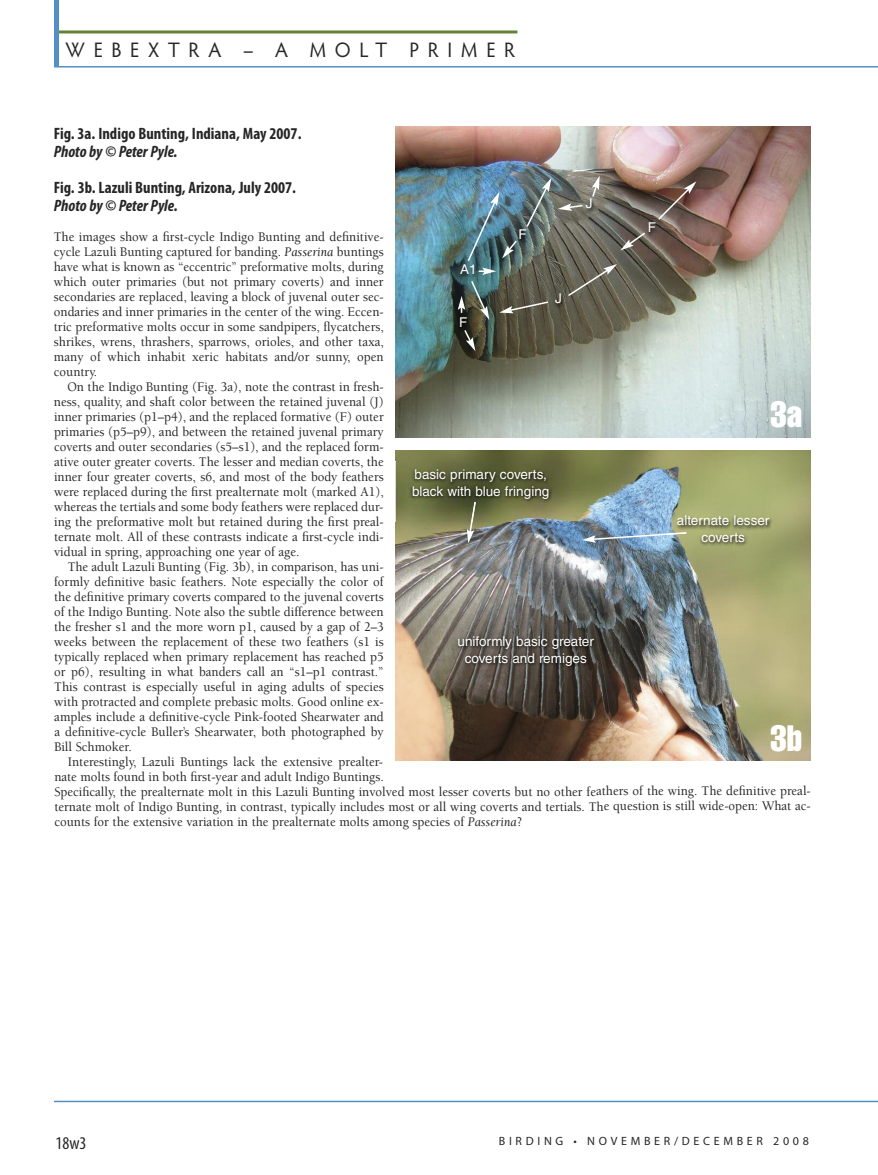
<style>
.page{position:relative;width:878px;height:1175px;background:#fff}
.page>*{position:absolute;margin:0;border:0;box-sizing:border-box;transform-origin:0 0}
.t1{font:36px "Helvetica LT Std Comp";color:#fff}
.t2{font:21px "Hypatia Sans Pro";letter-spacing:.44em;color:#272627;scale:.95 1}
.t3{font:condensed 18px "Myriad Pro";color:#272627}
.t4{font:700 condensed 16.5px "Myriad Pro";color:#272627}
.t5{font:italic 700 condensed 16.5px "Myriad Pro";color:#272627}
.t6{font:500 13.5px/15px "Berkeley Std";color:#272627;text-align:justify;scale:.95 1}
.t7{font:13.5px/16.2px "Helvetica LT Std";color:#fff;text-align:center}
.t8{font:12px "Myriad Pro";letter-spacing:.31em;color:#272627}
.s1{font-weight:400;font-style:italic}
</style>
<div class="page">
<hr style="left:54px;top:1100px;width:824px;height:2px;background:#5390c5">
<hr style="left:54px;top:66px;width:824px;height:1px;background:#5390c5">
<hr style="left:54px;top:30px;width:463px;height:3px;background:#648334">
<div style="left:54px;top:0;width:5px;height:67px;background:#5390c5"></div>
<img style="left:395px;top:126px;width:415px;height:311px">
<img style="left:395px;top:450px;width:415px;height:311px">
<img style="left:451px;top:257px;width:7px;height:33px">
<img style="left:452px;top:309px;width:36px;height:33px">
<img style="left:640px;top:215px;width:36px;height:33px">
<img style="left:578px;top:191px;width:36px;height:33px">
<img style="left:551px;top:286px;width:33px;height:33px">
<svg style="left:566px;top:264px;width:51px;height:33px;background:#706d60"></svg>
<svg style="left:467px;top:522px;width:10px;height:21px"></svg>
<svg style="left:582px;top:531px;width:80px;height:12px"></svg>
<svg style="left:558px;top:203px;width:26px;height:8px"></svg>
<svg style="left:620px;top:231px;width:26px;height:19px"></svg>
<svg style="left:591px;top:176px;width:8px;height:22px"></svg>
<svg style="left:463px;top:328px;width:12px;height:23px"></svg>
<img style="left:458px;top:178px;width:93px;height:142px">
<svg style="left:656px;top:181px;width:40px;height:40px;background:#765e54"></svg>
<img style="left:395px;top:462px;width:174px;height:60px">
<img style="left:471px;top:502px;width:5px;height:20px">
<img style="left:439px;top:629px;width:175px;height:60px">
<img style="left:662px;top:508px;width:124px;height:49px">
<img style="left:662px;top:532px;width:24px;height:3px">
<h2 class="t2" style="left:66px;top:37px;width:474px">WEBEXTRA – A MOLT PRIMER</h2>
<p class="t4" style="left:54px;top:127px;width:249px">Fig. 3a. Indigo Bunting, Indiana, May 2007.</p>
<p class="t5" style="left:54px;top:145px;width:125px">Photo by © Peter Pyle.</p>
<p class="t4" style="left:54px;top:181px;width:244px">Fig. 3b. Lazuli Bunting, Arizona, July 2007.</p>
<p class="t5" style="left:54px;top:199px;width:125px">Photo by © Peter Pyle.</p>
<p class="t6" style="left:54px;top:230px;width:349px">The images show a first-cycle Indigo Bunting and definitive&shy;cycle Lazuli Bunting captured for banding. <span class="s1">Passerina</span> buntings have what is known as “eccentric” preformative molts, during which outer primaries (but not primary coverts) and inner secondaries are replaced, leaving a block of juvenal outer sec&shy;ondaries and inner primaries in the center of the wing. Eccen&shy;tric preformative molts occur in some sandpipers, flycatchers, shrikes, wrens, thrashers, sparrows, orioles, and other taxa, many of which inhabit xeric habitats and/or sunny, open country.</p>
<p class="t6" style="left:54px;top:380px;width:348px;text-indent:13px">On the Indigo Bunting (Fig. 3a), note the contrast in fresh&shy;ness, quality, and shaft color between the retained juvenal (J) inner primaries (p1–p4), and the replaced formative (F) outer primaries (p5–p9), and between the retained juvenal primary coverts and outer secondaries (s5–s1), and the replaced form&shy;ative outer greater coverts. The lesser and median coverts, the inner four greater coverts, s6, and most of the body feathers were replaced during the first prealternate molt (marked A1), whereas the tertials and some body feathers were replaced dur&shy;ing the preformative molt but retained during the first preal&shy;ternate molt. All of these contrasts indicate a first-cycle indi&shy;vidual in spring, approaching one year of age.</p>
<p class="t6" style="left:54px;top:560px;width:348px;text-indent:13px">The adult Lazuli Bunting (Fig. 3b), in comparison, has uni&shy;formly definitive basic feathers. Note especially the color of the definitive primary coverts compared to the juvenal coverts of the Indigo Bunting. Note also the subtle difference between the fresher s1 and the more worn p1, caused by a gap of 2–3 weeks between the replacement of these two feathers (s1 is typically replaced when primary replacement has reached p5 or p6), resulting in what banders call an “s1–p1 contrast.” This contrast is especially useful in aging adults of species with protracted and complete prebasic molts. Good online ex&shy;amples include a definitive-cycle Pink-footed Shearwater and a definitive-cycle Buller’s Shearwater, both photographed by Bill Schmoker.</p>
<p class="t6" style="left:54px;top:755px;width:797px;text-align:left;text-indent:13px">Interestingly, Lazuli Buntings lack the extensive prealter-<br>nate molts found in both first-year and adult Indigo Buntings.<br>Specifically, the prealternate molt in this Lazuli Bunting involved most lesser coverts but no other feathers of the wing. The definitive preal&shy;ternate molt of Indigo Bunting, in contrast, typically includes most or all wing coverts and tertials. The question is still wide-open: What ac&shy;counts for the extensive variation in the prealternate molts among species of <span class="s1">Passerina</span>?</p>
<p class="t7" style="left:585px;top:197px;width:8px">J</p>
<p class="t7" style="left:647px;top:221px;width:10px">F</p>
<p class="t7" style="left:518px;top:228px;width:10px">F</p>
<p class="t7" style="left:460px;top:263px;width:18px">A1</p>
<p class="t7" style="left:555px;top:291px;width:8px">J</p>
<p class="t7" style="left:459px;top:315px;width:10px">F</p>
<h1 class="t1" style="left:770px;top:394px;width:34px">3a</h1>
<p class="t7" style="left:412px;top:468px;width:139px;text-align:left">basic primary coverts, black with blue fringing</p>
<p class="t7" style="left:677px;top:514px;width:94px">alternate lesser coverts</p>
<p class="t7" style="left:457px;top:635px;width:138px">uniformly basic greater coverts and remiges</p>
<h1 class="t1" style="left:770px;top:718px;width:34px">3b</h1>
<h3 class="t3" style="left:56px;top:1136px;width:32px">18w3</h3>
<p class="t8" style="left:499px;top:1133px;width:311px">BIRDING • NOVEMBER/DECEMBER 2008</p>
</div>
